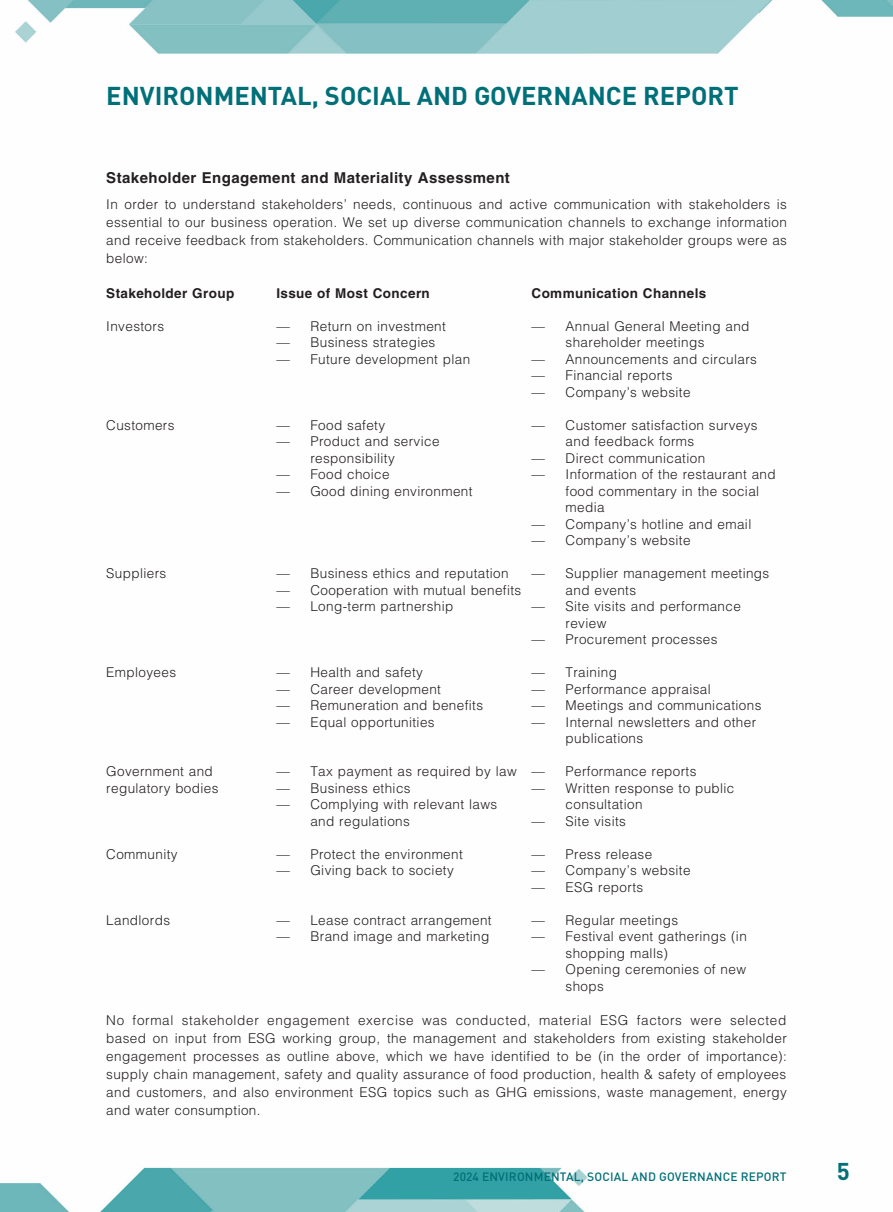
<style>
.page{position:relative;width:893px;height:1212px;background:#fff}
.page>*{position:absolute;margin:0;border:0;box-sizing:border-box;transform-origin:0 0}
.t1{font:700 25.5px "DIN Pro";color:#007078}
.t2{font:700 24px "DIN Pro";color:#007078}
.t3{font:700 15px "Helvetica LT Std";letter-spacing:.03em;color:#231f20}
.t4{font:300 13.5px/16.5px "Helvetica LT Std";letter-spacing:.03em;color:#231f20}
.t5{font:700 13.5px "Helvetica LT Std";letter-spacing:.03em;color:#231f20}
.t6{font:500 12px "DIN Pro";letter-spacing:.015em;color:#007078}
</style>
<div class="page">
<img style="left:0;top:0;width:893px;height:1212px">
<h1 class="t1" style="left:106px;top:78px;width:634px">ENVIRONMENTAL, SOCIAL AND GOVERNANCE REPORT</h1>
<p class="t3" style="left:106px;top:168px;width:405px">Stakeholder Engagement and Materiality Assessment</p>
<p class="t4" style="left:106px;top:195px;width:682px;line-height:18px;text-align:justify">In order to understand stakeholders’ needs, continuous and active communication with stakeholders is essential to our business operation. We set up diverse communication channels to exchange information and receive feedback from stakeholders. Communication channels with major stakeholder groups were as below:</p>
<p class="t5" style="left:106px;top:285px;width:129px">Stakeholder Group</p>
<p class="t5" style="left:276px;top:285px;width:155px">Issue of Most Concern</p>
<p class="t5" style="left:531px;top:285px;width:176px">Communication Channels</p>
<p class="t4" style="left:106px;top:318px;width:59px">Investors</p>
<p class="t4" style="left:276px;top:318px;width:171px">— Return on investment</p>
<p class="t4" style="left:276px;top:334px;width:160px">— Business strategies</p>
<p class="t4" style="left:276px;top:351px;width:195px">— Future development plan</p>
<p class="t4" style="left:566px;top:318px;width:185px;text-indent:-34px">— Annual General Meeting and shareholder meetings</p>
<p class="t4" style="left:531px;top:351px;width:227px">— Announcements and circulars</p>
<p class="t4" style="left:531px;top:367px;width:142px">— Financial reports</p>
<p class="t4" style="left:531px;top:384px;width:160px">— Company’s website</p>
<p class="t4" style="left:106px;top:417px;width:70px">Customers</p>
<p class="t4" style="left:276px;top:417px;width:110px">— Food safety</p>
<p class="t4" style="left:310px;top:433px;width:131px;text-indent:-34px">— Product and service responsibility</p>
<p class="t4" style="left:276px;top:466px;width:115px">— Food choice</p>
<p class="t4" style="left:276px;top:483px;width:198px">— Good dining environment</p>
<p class="t4" style="left:566px;top:417px;width:194px;text-indent:-34px">— Customer satisfaction surveys and feedback forms</p>
<p class="t4" style="left:531px;top:450px;width:175px">— Direct communication</p>
<p class="t4" style="left:566px;top:466px;width:212px;text-indent:-34px">— Information of the restaurant and food commentary in the social media</p>
<p class="t4" style="left:531px;top:516px;width:221px">— Company’s hotline and email</p>
<p class="t4" style="left:531px;top:532px;width:160px">— Company’s website</p>
<p class="t4" style="left:106px;top:565px;width:62px">Suppliers</p>
<p class="t4" style="left:276px;top:565px;width:234px">— Business ethics and reputation</p>
<p class="t4" style="left:276px;top:582px;width:246px">— Cooperation with mutual benefits</p>
<p class="t4" style="left:276px;top:598px;width:178px">— Long-term partnership</p>
<p class="t4" style="left:566px;top:565px;width:205px;text-indent:-34px">— Supplier management meetings and events</p>
<p class="t4" style="left:566px;top:598px;width:177px;text-indent:-34px">— Site visits and performance review</p>
<p class="t4" style="left:531px;top:631px;width:188px">— Procurement processes</p>
<p class="t4" style="left:106px;top:664px;width:71px">Employees</p>
<p class="t4" style="left:276px;top:664px;width:148px">— Health and safety</p>
<p class="t4" style="left:276px;top:681px;width:166px">— Career development</p>
<p class="t4" style="left:276px;top:697px;width:208px">— Remuneration and benefits</p>
<p class="t4" style="left:276px;top:714px;width:160px">— Equal opportunities</p>
<p class="t4" style="left:531px;top:664px;width:87px">— Training</p>
<p class="t4" style="left:531px;top:681px;width:181px">— Performance appraisal</p>
<p class="t4" style="left:531px;top:697px;width:231px">— Meetings and communications</p>
<p class="t4" style="left:566px;top:714px;width:192px;text-indent:-34px">— Internal newsletters and other publications</p>
<p class="t4" style="left:106px;top:763px;width:114px">Government and regulatory bodies</p>
<p class="t4" style="left:276px;top:763px;width:242px">— Tax payment as required by law</p>
<p class="t4" style="left:276px;top:780px;width:136px">— Business ethics</p>
<p class="t4" style="left:310px;top:796px;width:188px;text-indent:-34px">— Complying with relevant laws and regulations</p>
<p class="t4" style="left:531px;top:763px;width:166px">— Performance reports</p>
<p class="t4" style="left:566px;top:780px;width:170px;text-indent:-34px">— Written response to public consultation</p>
<p class="t4" style="left:531px;top:813px;width:96px">— Site visits</p>
<p class="t4" style="left:106px;top:846px;width:73px">Community</p>
<p class="t4" style="left:276px;top:846px;width:188px">— Protect the environment</p>
<p class="t4" style="left:276px;top:862px;width:179px">— Giving back to society</p>
<p class="t4" style="left:531px;top:846px;width:122px">— Press release</p>
<p class="t4" style="left:531px;top:862px;width:160px">— Company’s website</p>
<p class="t4" style="left:531px;top:879px;width:113px">— ESG reports</p>
<p class="t4" style="left:531px;top:912px;width:148px">— Regular meetings</p>
<p class="t4" style="left:566px;top:928px;width:183px;text-indent:-34px">— Festival event gatherings (in shopping malls)</p>
<p class="t4" style="left:566px;top:961px;width:182px;text-indent:-34px">— Opening ceremonies of new shops</p>
<p class="t4" style="left:106px;top:1011px;width:682px;line-height:18px;text-align:justify">No formal stakeholder engagement exercise was conducted, material ESG factors were selected based on input from ESG working group, the management and stakeholders from existing stakeholder engagement processes as outline above, which we have identified to be (in the order of importance): supply chain management, safety and quality assurance of food production, health &amp; safety of employees and customers, and also environment ESG topics such as GHG emissions, waste management, energy and water consumption.</p>
<p class="t4" style="left:106px;top:912px;width:65px">Landlords</p>
<p class="t4" style="left:276px;top:912px;width:217px">— Lease contract arrangement</p>
<p class="t4" style="left:276px;top:928px;width:215px">— Brand image and marketing</p>
<p class="t6" style="left:453px;top:1169px;width:335px">2024 ENVIRONMENTAL, SOCIAL AND GOVERNANCE REPORT</p>
<h2 class="t2" style="left:837px;top:1155px;width:15px">5</h2>
</div>
